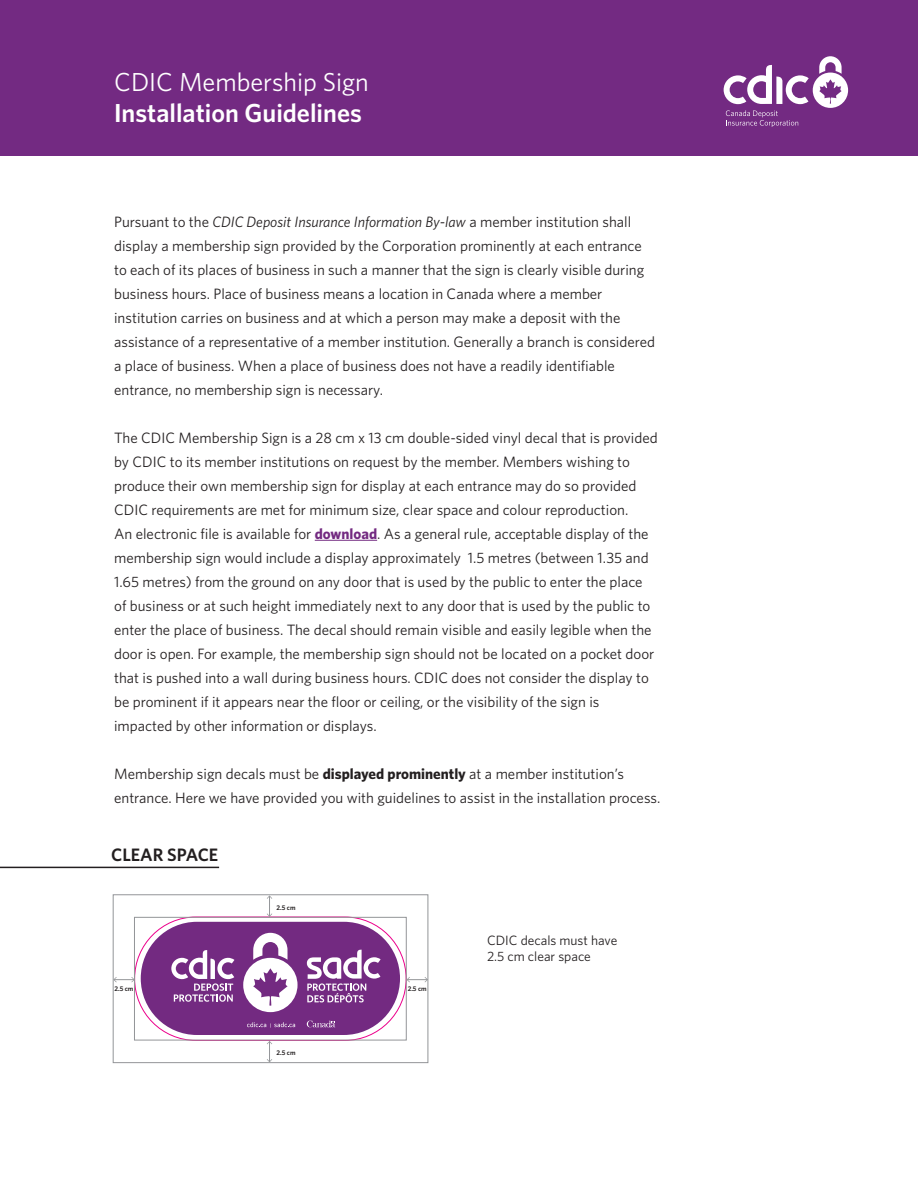
<style>
.page{position:relative;width:918px;height:1188px;background:#fff}
.page>*{position:absolute;margin:0;border:0;box-sizing:border-box;transform-origin:0 0}
.t1{font:600 26.1px "Whitney";color:#fff}
.t2{font:26.1px "Whitney";color:#fff}
.t3{font:600 18px "Whitney";color:#231f20}
.t4{font:15px/24px "Whitney";color:#231f20}
.t5{font:13.5px/16.2px "Whitney";color:#231f20}
.t6{font:600 6.75px "Whitney";color:#231f20}
.s1{font-style:italic}
.s2{font-weight:700;color:#732a81}
.s3{font-weight:700}
</style>
<div class="page">
<div style="left:0;top:0;width:918px;height:156px;background:#732a82"></div>
<hr style="left:315px;top:540px;width:62px;height:1px;background:#732a81">
<svg style="left:724px;top:56px;width:124px;height:71px"></svg>
<div style="left:141px;top:922px;width:259px;height:113px;background:#732a81;border-radius:56px"></div>
<svg style="left:306px;top:949px;width:75px;height:54px"></svg>
<svg style="left:171px;top:950px;width:63px;height:52px"></svg>
<svg style="left:243px;top:933px;width:55px;height:79px"></svg>
<svg style="left:247px;top:1022px;width:48px;height:6px"></svg>
<svg style="left:307px;top:1020px;width:28px;height:8px"></svg>
<hr style="left:0;top:867px;width:219px;height:1px;background:#231f20">
<div style="left:134px;top:917px;width:272px;height:123px;border:1px solid #939598"></div>
<div style="left:113px;top:895px;width:315px;height:168px;border:1px solid #939598"></div>
<svg style="left:267px;top:895px;width:5px;height:22px"></svg>
<svg style="left:267px;top:1041px;width:5px;height:21px"></svg>
<svg style="left:407px;top:977px;width:21px;height:5px"></svg>
<svg style="left:113px;top:977px;width:22px;height:5px"></svg>
<h1 class="t2" style="left:114px;top:65px;width:256px">CDIC Membership Sign</h1>
<h1 class="t1" style="left:114px;top:96px;width:249px">Installation Guidelines</h1>
<p class="t4" style="left:114px;top:209px;width:542px">Pursuant to the <span class="s1">CDIC Deposit Insurance Information By-law</span> a member institution shall display a membership sign provided by the Corporation prominently at each entrance to each of its places of business in such a manner that the sign is clearly visible during business hours. Place of business means a location in Canada where a member institution carries on business and at which a person may make a deposit with the assistance of a representative of a member institution. Generally a branch is considered a place of business. When a place of business does not have a readily identifiable entrance, no membership sign is necessary.</p>
<p class="t4" style="left:114px;top:425px;width:545px">The CDIC Membership Sign is a 28 cm x 13 cm double-sided vinyl decal that is provided by CDIC to its member institutions on request by the member. Members wishing to produce their own membership sign for display at each entrance may do so provided CDIC requirements are met for minimum size, clear space and colour reproduction.<br>An electronic file is available for <span class="s2">download</span>. As a general rule, acceptable display of the membership sign would include a display approximately 1.5 metres (between 1.35 and 1.65 metres) from the ground on any door that is used by the public to enter the place of business or at such height immediately next to any door that is used by the public to enter the place of business. The decal should remain visible and easily legible when the door is open. For example, the membership sign should not be located on a pocket door that is pushed into a wall during business hours. CDIC does not consider the display to be prominent if it appears near the floor or ceiling, or the visibility of the sign is impacted by other information or displays.</p>
<p class="t4" style="left:114px;top:761px;width:548px">Membership sign decals must be <span class="s3">displayed prominently</span> at a member institution’s entrance. Here we have provided you with guidelines to assist in the installation process.</p>
<p class="t3" style="left:111px;top:842px;width:109px">CLEAR SPACE</p>
<p class="t6" style="left:277px;top:903px;width:21px">2.5 cm</p>
<p class="t6" style="left:114px;top:984px;width:21px">2.5 cm</p>
<p class="t6" style="left:408px;top:984px;width:21px">2.5 cm</p>
<p class="t6" style="left:277px;top:1048px;width:21px">2.5 cm</p>
<p class="t5" style="left:487px;top:932px;width:132px">CDIC decals must have<br>2.5 cm clear space</p>
</div>
